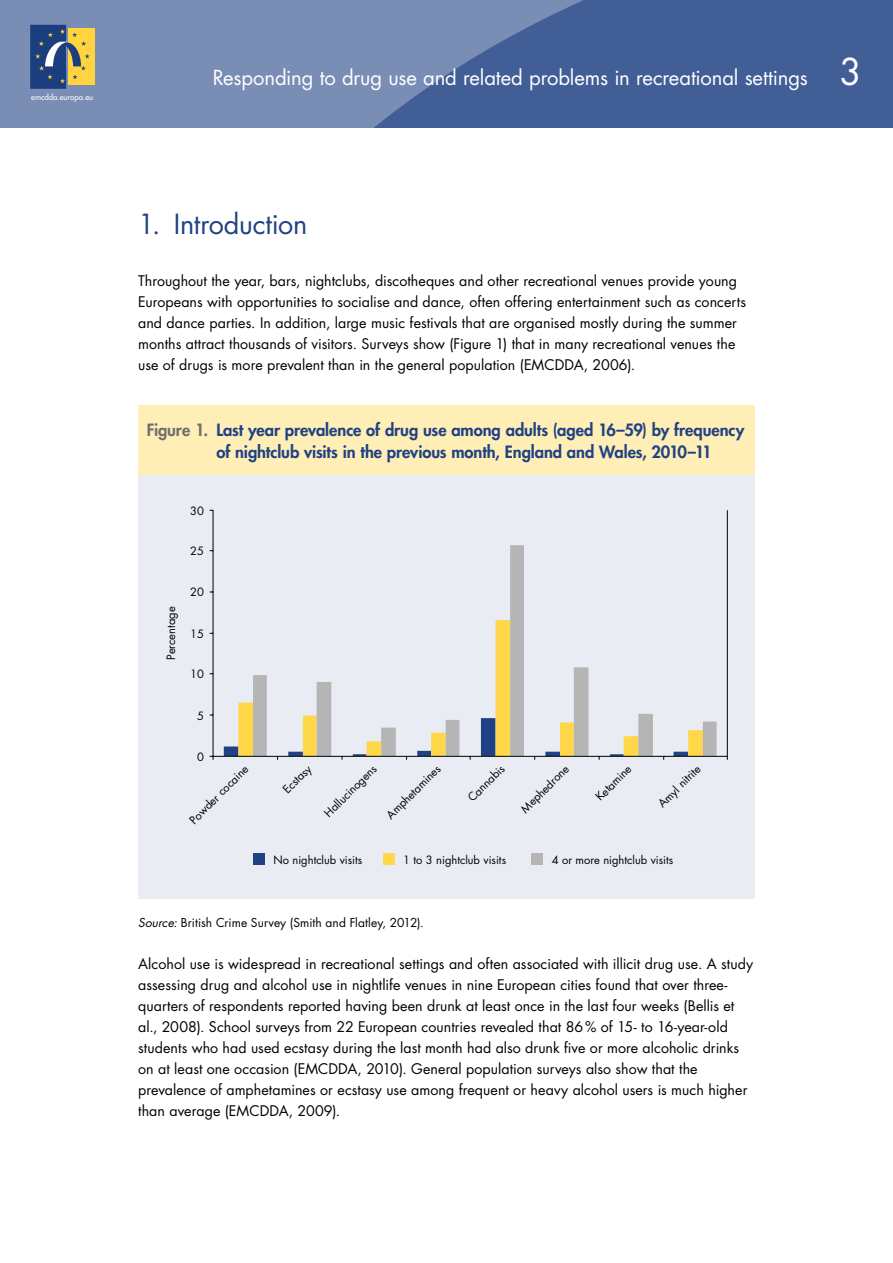
<style>
.page{position:relative;width:893px;height:1263px;background:#fff}
.page>*{position:absolute;margin:0;border:0;box-sizing:border-box;transform-origin:0 0}
._01-Titulo1{font:27px "Futura";letter-spacing:-.01em;color:#204184}
.t1{font:20.25px "Futura";letter-spacing:-.005em;color:#fff}
._10-Titulo_gráfico_y{font:800 16.5px/22.5px "Futura";letter-spacing:-.005em;color:#204184}
._04-Texto_general{font:14.25px/21px "Futura";letter-spacing:.005em;color:#000}
._04-Texto_general-2{font:12px "Futura";letter-spacing:.005em;color:#000}
.t2{font:11.1px "Futura";color:#000}
.t3{font:7.8px "Futura";color:#fff}
.s1{font-size:36px}
.s2{color:#6f6f6f}
.s3{font-style:italic}
</style>
<div class="page">
<div style="left:0;top:0;width:893px;height:128px;background:#798db5"></div>
<svg style="left:61px;top:0;width:832px;height:128px;fill:#425e97"></svg>
<div style="left:68px;top:29px;width:26px;height:56px;background:#ffd43f"></div>
<svg style="left:30px;top:25px;width:60px;height:64px"></svg>
<div style="left:138px;top:405px;width:617px;height:70px;background:#ffefb6"></div>
<div style="left:138px;top:475px;width:617px;height:424px;background:#e9ecf3"></div>
<svg style="left:253px;top:545px;width:464px;height:211px"></svg>
<hr style="left:213px;top:510px;width:1px;height:246px;background:#000">
<hr style="left:727px;top:510px;width:1px;height:246px;background:#000">
<hr style="left:213px;top:756px;width:514px;height:1px;background:#000">
<svg style="left:224px;top:718px;width:464px;height:42px"></svg>
<div style="left:253px;top:853px;width:12px;height:12px;background:#204184"></div>
<div style="left:383px;top:853px;width:12px;height:12px;background:#ffd749"></div>
<div style="left:531px;top:853px;width:12px;height:12px;background:#b5b5b5"></div>
<p class="t3" style="left:31px;top:92px;width:63px">emcdda.europa.eu</p>
<h2 class="t1" style="left:213px;top:64px;width:650px">Responding to drug use and related problems in recreational settings <span class="s1">3</span></h2>
<p class="_01-Titulo1" style="left:138px;top:205px;width:171px">1. Introduction</p>
<p class="_04-Texto_general" style="left:138px;top:270px;width:609px">Throughout the year, bars, nightclubs, discotheques and other recreational venues provide young Europeans with opportunities to socialise and dance, often offering entertainment such as concerts and dance parties. In addition, large music festivals that are organised mostly during the summer months attract thousands of visitors. Surveys show (Figure 1) that in many recreational venues the use of drugs is more prevalent than in the general population (EMCDDA, 2006).</p>
<p class="_10-Titulo_gráfico_y" style="left:216px;top:418px;width:529px;text-indent:-70px"><span class="s2">Figure 1.</span> Last year prevalence of drug use among adults (aged 16–59) by frequency of nightclub visits in the previous month, England and Wales, 2010–11</p>
<p class="t2" style="left:163px;top:660px;width:55px;rotate:-90deg">Percentage</p>
<p class="t2" style="left:190px;top:503px;width:15px">30</p>
<p class="t2" style="left:190px;top:543px;width:15px">25</p>
<p class="t2" style="left:190px;top:584px;width:15px">20</p>
<p class="t2" style="left:190px;top:626px;width:15px">15</p>
<p class="t2" style="left:190px;top:666px;width:15px">10</p>
<p class="t2" style="left:197px;top:708px;width:8px">5</p>
<p class="t2" style="left:197px;top:749px;width:8px">0</p>
<p class="t2" style="left:186px;top:816px;width:79px;rotate:-45deg">Powder cocaine</p>
<p class="t2" style="left:280px;top:786px;width:36px;rotate:-45deg">Ecstasy</p>
<p class="t2" style="left:321px;top:809px;width:70px;rotate:-45deg">Hallucinogens</p>
<p class="t2" style="left:383px;top:812px;width:73px;rotate:-45deg">Amphetamines</p>
<p class="t2" style="left:464px;top:794px;width:48px;rotate:-45deg">Cannabis</p>
<p class="t2" style="left:518px;top:805px;width:64px;rotate:-45deg">Mephedrone</p>
<p class="t2" style="left:592px;top:793px;width:46px;rotate:-45deg">Ketamine</p>
<p class="t2" style="left:655px;top:800px;width:56px;rotate:-45deg">Amyl nitrite</p>
<p class="t2" style="left:273px;top:852px;width:90px">No nightclub visits</p>
<p class="t2" style="left:403px;top:852px;width:104px">1 to 3 nightclub visits</p>
<p class="t2" style="left:552px;top:852px;width:123px">4 or more nightclub visits</p>
<p class="_04-Texto_general-2" style="left:138px;top:915px;width:287px"><span class="s3">Source:</span> British Crime Survey (Smith and Flatley, 2012).</p>
<p class="_04-Texto_general" style="left:138px;top:953px;width:616px">Alcohol use is widespread in recreational settings and often associated with illicit drug use. A study assessing drug and alcohol use in nightlife venues in nine European cities found that over three&shy;quarters of respondents reported having been drunk at least once in the last four weeks (Bellis et al., 2008). School surveys from 22 European countries revealed that 86% of 15- to 16-year-old students who had used ecstasy during the last month had also drunk five or more alcoholic drinks on at least one occasion (EMCDDA, 2010). General population surveys also show that the prevalence of amphetamines or ecstasy use among frequent or heavy alcohol users is much higher than average (EMCDDA, 2009).</p>
</div>
